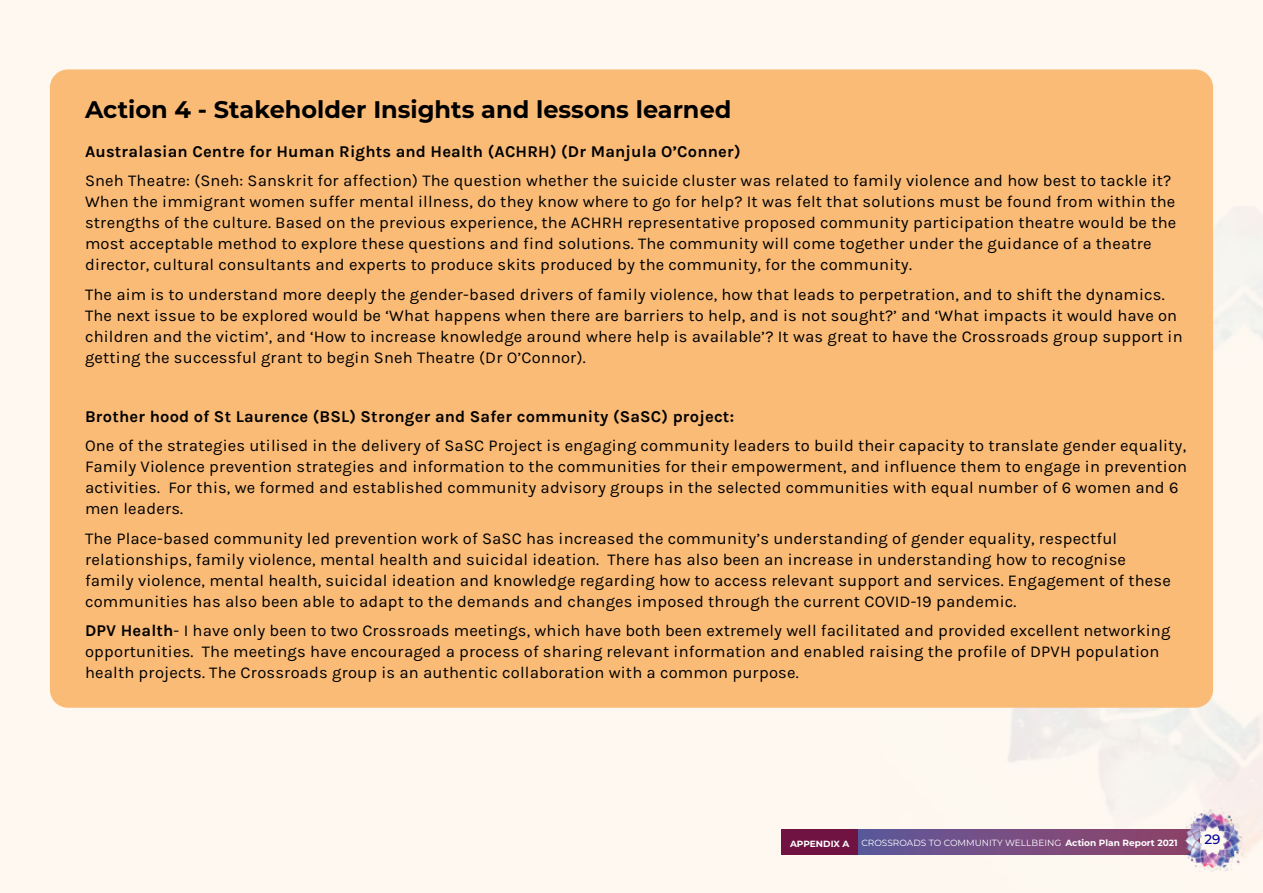
<style>
.page{position:relative;width:1263px;height:893px;background:#fef8f0}
.page>*{position:absolute;margin:0;border:0;box-sizing:border-box;transform-origin:0 0}
.t1{font:700 24px "Montserrat";color:#000}
.t2{font:16.5px/21px "Karla";letter-spacing:.01em;color:#000}
.t3{font:700 16.5px "Karla";letter-spacing:.01em;color:#000}
.t4{font:500 13.5px "Montserrat";color:#009}
.t5{font:9px "Montserrat";color:#fff}
.t6{font:700 9px "Montserrat";color:#fff}
.s1{font-weight:700}
</style>
<div class="page">
<hr style="left:0;top:0;width:1px;height:893px;background:#f6af40">
<div style="left:855px;top:829px;width:344px;height:26px;background:linear-gradient(to right,#5d589b,#934265)"></div>
<img style="left:1178px;top:808px;width:67px;height:65px">
<div style="left:50px;top:69px;width:1163px;height:639px;background:#fabb77;border-radius:18px"></div>
<div style="left:782px;top:829px;width:76px;height:26px;background:#701343"></div>
<h1 class="t1" style="left:85px;top:92px;width:648px">Action 4 - Stakeholder Insights and lessons learned</h1>
<p class="t3" style="left:85px;top:142px;width:657px">Australasian Centre for Human Rights and Health (ACHRH) (Dr Manjula O’Conner)</p>
<p class="t2" style="left:85px;top:170px;width:1093px">Sneh Theatre: (Sneh: Sanskrit for affection) The question whether the suicide cluster was related to family violence and how best to tackle it?<br>When the immigrant women suffer mental illness, do they know where to go for help? It was felt that solutions must be found from within the strengths of the culture. Based on the previous experience, the ACHRH representative proposed community participation theatre would be the most acceptable method to explore these questions and find solutions. The community will come together under the guidance of a theatre director, cultural consultants and experts to produce skits produced by the community, for the community.</p>
<p class="t2" style="left:85px;top:284px;width:1099px">The aim is to understand more deeply the gender-based drivers of family violence, how that leads to perpetration, and to shift the dynamics.<br>The next issue to be explored would be ‘What happens when there are barriers to help, and is not sought?’ and ‘What impacts it would have on children and the victim’, and ‘How to increase knowledge around where help is available’? It was great to have the Crossroads group support in getting the successful grant to begin Sneh Theatre (Dr O’Connor).</p>
<p class="t3" style="left:85px;top:407px;width:650px">Brother hood of St Laurence (BSL) Stronger and Safer community (SaSC) project:</p>
<p class="t2" style="left:85px;top:435px;width:1103px">One of the strategies utilised in the delivery of SaSC Project is engaging community leaders to build their capacity to translate gender equality, Family Violence prevention strategies and information to the communities for their empowerment, and influence them to engage in prevention activities. For this, we formed and established community advisory groups in the selected communities with equal number of 6 women and 6 men leaders.</p>
<p class="t2" style="left:85px;top:528px;width:1087px">The Place-based community led prevention work of SaSC has increased the community’s understanding of gender equality, respectful relationships, family violence, mental health and suicidal ideation. There has also been an increase in understanding how to recognise family violence, mental health, suicidal ideation and knowledge regarding how to access relevant support and services. Engagement of these communities has also been able to adapt to the demands and changes imposed through the current COVID-19 pandemic.</p>
<p class="t2" style="left:85px;top:620px;width:1087px"><span class="s1">DPV Health</span>- I have only been to two Crossroads meetings, which have both been extremely well facilitated and provided excellent networking opportunities. The meetings have encouraged a process of sharing relevant information and enabled raising the profile of DPVH population health projects. The Crossroads group is an authentic collaboration with a common purpose.</p>
<p class="t6" style="left:790px;top:837px;width:61px">APPENDIX A</p>
<p class="t5" style="left:861px;top:837px;width:318px">CROSSROADS TO COMMUNITY WELLBEING <span class="s1">Action Plan Report 2021</span></p>
<p class="t4" style="left:1204px;top:830px;width:18px">29</p>
</div>
